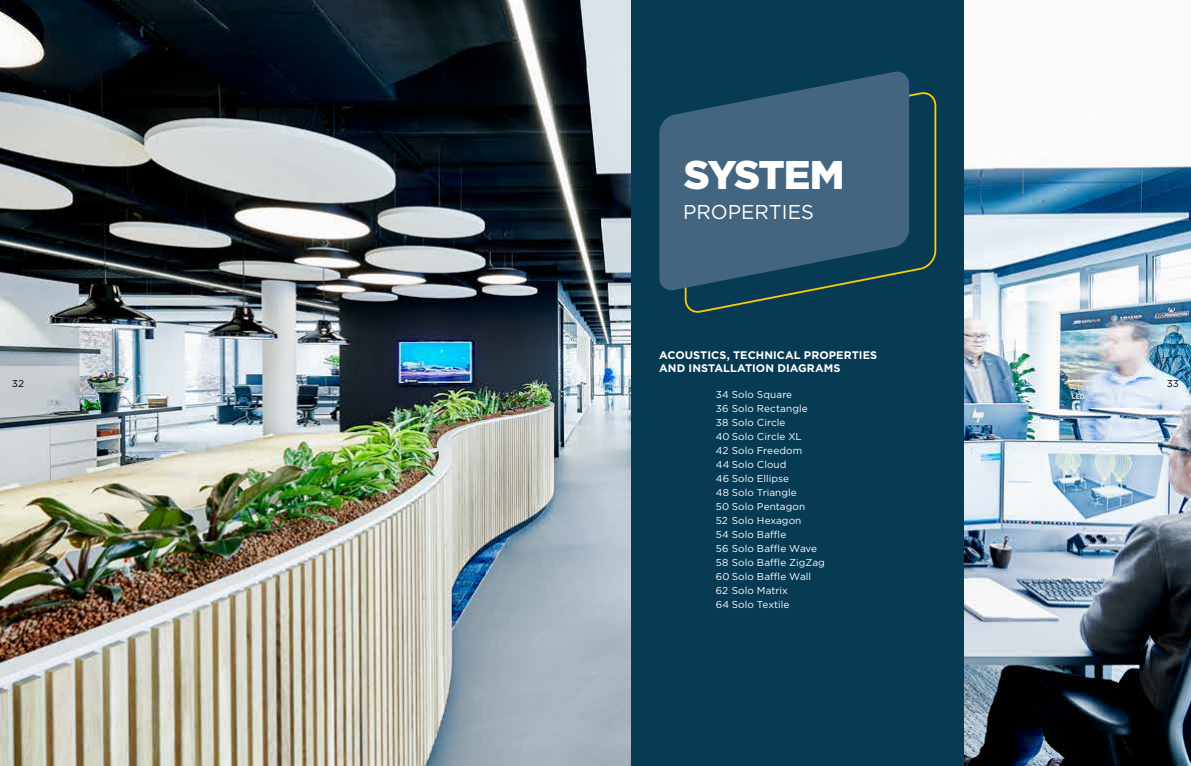
<style>
.page{position:relative;width:1191px;height:766px;background:#fff}
.page>*{position:absolute;margin:0;border:0;box-sizing:border-box;transform-origin:0 0}
.t1{font:900 40px "Gotham";letter-spacing:-.045em;color:#fff}
.t2{font:20px "Gotham";color:#fff}
.t3{font:700 11px/13.2px "Gotham";letter-spacing:.005em;color:#fff}
.t4{font:10px/14px "Gotham";letter-spacing:.005em;color:#fff}
.t5{font:10px "Gotham";color:#000}
</style>
<div class="page">
<img style="left:0;top:0;width:1191px;height:765px">
<div style="left:631px;top:0;width:333px;height:765px;background:#073b53"></div>
<svg style="left:684px;top:92px;width:253px;height:221px"></svg>
<svg style="left:659px;top:71px;width:250px;height:220px;fill:#43657f"></svg>
<h1 class="t1" style="left:684px;top:148px;width:162px">SYSTEM</h1>
<h2 class="t2" style="left:683px;top:199px;width:132px">PROPERTIES</h2>
<p class="t3" style="left:659px;top:348px;width:220px">ACOUSTICS, TECHNICAL PROPERTIES<br>AND INSTALLATION DIAGRAMS</p>
<p class="t4" style="left:716px;top:386px;width:111px">34 Solo Square<br>36 Solo Rectangle<br>38 Solo Circle<br>40 Solo Circle XL<br>42 Solo Freedom<br>44 Solo Cloud<br>46 Solo Ellipse<br>48 Solo Triangle<br>50 Solo Pentagon<br>52 Solo Hexagon<br>54 Solo Baffle<br>56 Solo Baffle Wave<br>58 Solo Baffle ZigZag<br>60 Solo Baffle Wall<br>62 Solo Matrix<br>64 Solo Textile</p>
<p class="t5" style="left:12px;top:377px;width:14px">32</p>
<p class="t5" style="left:1166px;top:377px;width:14px">33</p>
</div>
